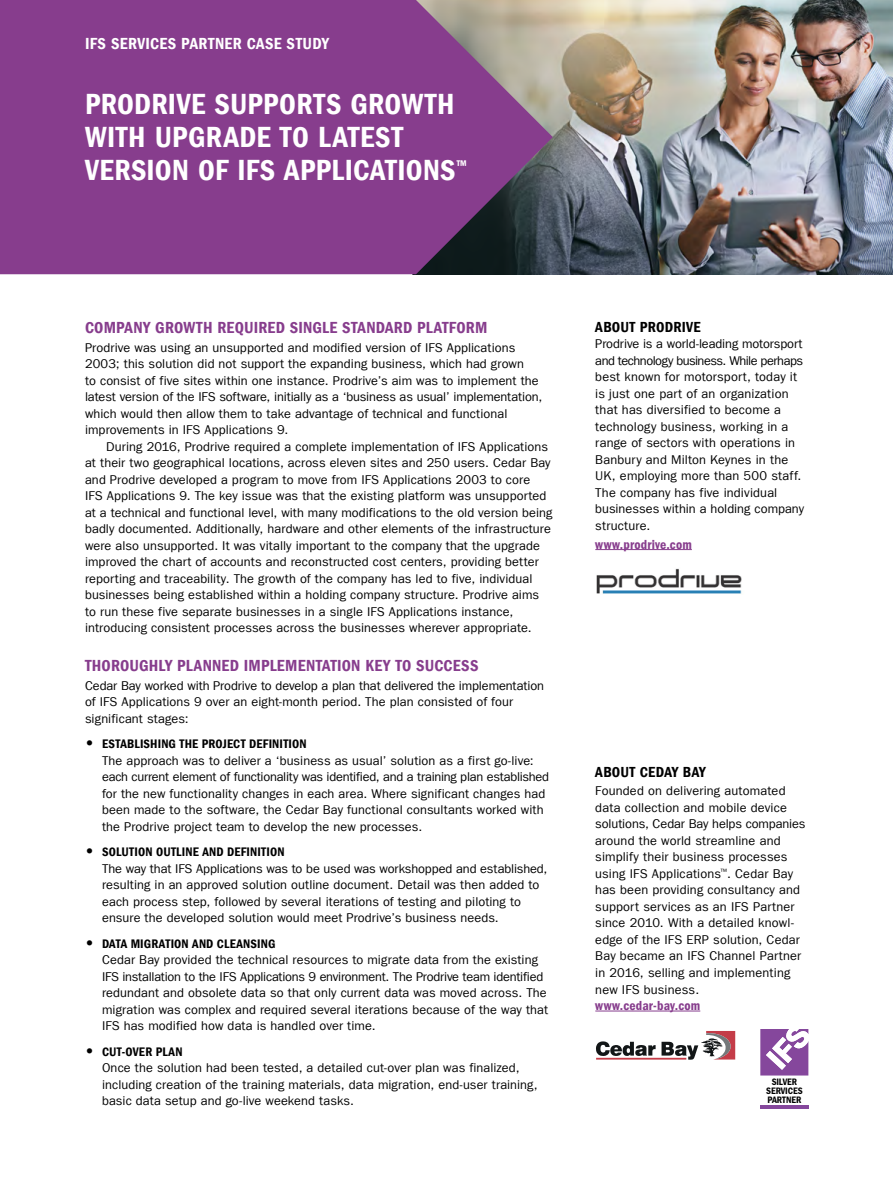
<style>
.page{position:relative;width:893px;height:1191px;background:#fff}
.page>*{position:absolute;margin:0;border:0;box-sizing:border-box;transform-origin:0 0}
.Heading{font:30px/33px "Franklin Gothic LT Com Dm Cn";letter-spacing:.01em;color:#fff}
.Sub_Heading{font:16.5px "Franklin Gothic LT Com Dm Cn";letter-spacing:.01em;color:#873d8d}
.Heading-2{font:16.5px "Franklin Gothic LT Com Dm Cn";letter-spacing:.025em;color:#fff}
.Box_Heading{font:15px "Franklin Gothic LT Com Dm Cn";letter-spacing:.015em;color:#000}
.Box_text{font:13.5px "Franklin Gothic LT Com Dm Cn";letter-spacing:.01em;color:#873d8d}
.Box_Heading-2{font:13.5px "Franklin Gothic LT Com Dm Cn";letter-spacing:.015em;color:#873d8d}
.Text{font:12.75px/16.5px "Franklin Gothic LT Com";letter-spacing:.005em;color:#000}
.Text_indent{font:12.75px/16.5px "Franklin Gothic LT Com";letter-spacing:.005em;color:#000}
.Box_text-2{font:12.75px/16.5px "Franklin Gothic LT Com";letter-spacing:.01em;color:#000}
.Box_Heading-3{font:12.75px/16.5px "Franklin Gothic LT Com";letter-spacing:.01em;color:#000}
.t1{font:9.6px/8.9px "Franklin Gothic LT Com Dm Cn";color:#000;text-align:center}
.s1{font-weight:800;font-size:15px}
.s2{font-family:"Franklin Gothic LT Com Dm Cn"}
</style>
<div class="page">
<img style="left:553px;top:0;width:340px;height:274px">
<svg style="left:0;top:0;width:553px;height:274px;background:#834388"></svg>
<hr style="left:595px;top:549px;width:97px;height:1px;background:#873d8d">
<hr style="left:595px;top:1010px;width:105px;height:1px;background:#873d8d">
<img style="left:596px;top:568px;width:146px;height:26px">
<svg style="left:596px;top:1031px;width:139px;height:29px"></svg>
<svg style="left:760px;top:1030px;width:48px;height:45px"></svg>
<hr style="left:760px;top:1105px;width:48px;height:4px;background:#85479c">
<p class="Heading-2" style="left:85px;top:34px;width:245px">IFS SERVICES PARTNER CASE STUDY</p>
<p class="Heading" style="left:85px;top:88px;width:384px">PRODRIVE SUPPORTS GROWTH<br>WITH UPGRADE TO LATEST<br>VERSION OF IFS APPLICATIONS<sup>™</sup></p>
<p class="Sub_Heading" style="left:85px;top:318px;width:404px">COMPANY GROWTH REQUIRED SINGLE STANDARD PLATFORM</p>
<p class="Text" style="left:85px;top:339px;width:459px">Prodrive was using an unsupported and modified version of IFS Applications 2003; this solution did not support the expanding business, which had grown<br>to consist of five sites within one instance. Prodrive’s aim was to implement the latest version of the IFS software, initially as a ‘business as usual’ implementation, which would then allow them to take advantage of technical and functional improvements in IFS Applications 9.</p>
<p class="Text_indent" style="left:85px;top:438px;width:469px;text-indent:21px">During 2016, Prodrive required a complete implementation of IFS Applications at their two geographical locations, across eleven sites and 250 users. Cedar Bay and Prodrive developed a program to move from IFS Applications 2003 to core<br>IFS Applications 9. The key issue was that the existing platform was unsupported at a technical and functional level, with many modifications to the old version being badly documented. Additionally, hardware and other elements of the infrastructure were also unsupported. It was vitally important to the company that the upgrade improved the chart of accounts and reconstructed cost centers, providing better reporting and traceability. The growth of the company has led to five, individual businesses being established within a holding company structure. Prodrive aims to run these five separate businesses in a single IFS Applications instance, introducing consistent processes across the businesses wherever appropriate.</p>
<p class="Sub_Heading" style="left:85px;top:656px;width:395px">THOROUGHLY PLANNED IMPLEMENTATION KEY TO SUCCESS</p>
<p class="Text" style="left:85px;top:677px;width:460px">Cedar Bay worked with Prodrive to develop a plan that delivered the implementation of IFS Applications 9 over an eight-month period. The plan consisted of four significant stages:</p>
<p class="Text" style="left:102px;top:735px;width:448px;text-indent:-17px"><span class="s1">•</span> <span class="s2">ESTABLISHING THE PROJECT DEFINITION<br></span>The approach was to deliver a ‘business as usual’ solution as a first go-live: each current element of functionality was identified, and a training plan established for the new functionality changes in each area. Where significant changes had been made to the software, the Cedar Bay functional consultants worked with the Prodrive project team to develop the new processes.</p>
<p class="Text" style="left:102px;top:843px;width:447px;text-indent:-17px"><span class="s1">•</span> <span class="s2">SOLUTION OUTLINE AND DEFINITION<br></span>The way that IFS Applications was to be used was workshopped and established, resulting in an approved solution outline document. Detail was then added to each process step, followed by several iterations of testing and piloting to ensure the developed solution would meet Prodrive’s business needs.</p>
<p class="Text" style="left:102px;top:935px;width:448px;text-indent:-17px"><span class="s1">•</span> <span class="s2">DATA MIGRATION AND CLEANSING<br></span>Cedar Bay provided the technical resources to migrate data from the existing IFS installation to the IFS Applications 9 environment. The Prodrive team identified redundant and obsolete data so that only current data was moved across. The migration was complex and required several iterations because of the way that IFS has modified how data is handled over time.</p>
<p class="Text" style="left:102px;top:1043px;width:437px;text-indent:-17px"><span class="s1">•</span> <span class="s2">CUT-OVER PLAN<br></span>Once the solution had been tested, a detailed cut-over plan was finalized, including creation of the training materials, data migration, end-user training, basic data setup and go-live weekend tasks.</p>
<p class="Box_Heading" style="left:595px;top:318px;width:107px">ABOUT PRODRIVE</p>
<p class="Box_Heading-3" style="left:595px;top:336px;width:210px">Prodrive is a world-leading motorsport and technology business. While perhaps best known for motorsport, today it is just one part of an organization that has diversified to become a technology business, working in a range of sectors with operations in Banbury and Milton Keynes in the UK, employing more than 500 staff.<br>The company has five individual businesses within a holding company structure.</p>
<p class="Box_Heading-2" style="left:595px;top:536px;width:98px">www.prodrive.com</p>
<p class="Box_Heading" style="left:595px;top:763px;width:112px">ABOUT CEDAY BAY</p>
<p class="Box_text-2" style="left:595px;top:783px;width:212px">Founded on delivering automated data collection and mobile device solutions, Cedar Bay helps companies around the world streamline and simplify their business processes using IFS Applications<sup>™</sup>. Cedar Bay has been providing consultancy and support services as an IFS Partner since 2010. With a detailed knowl&shy;edge of the IFS ERP solution, Cedar Bay became an IFS Channel Partner in 2016, selling and implementing new IFS business.</p>
<p class="Box_text" style="left:595px;top:997px;width:106px">www.cedar-bay.com</p>
<p class="t1" style="left:766px;top:1077px;width:38px">SILVER<br>SERVICES<br>PARTNER</p>
</div>
